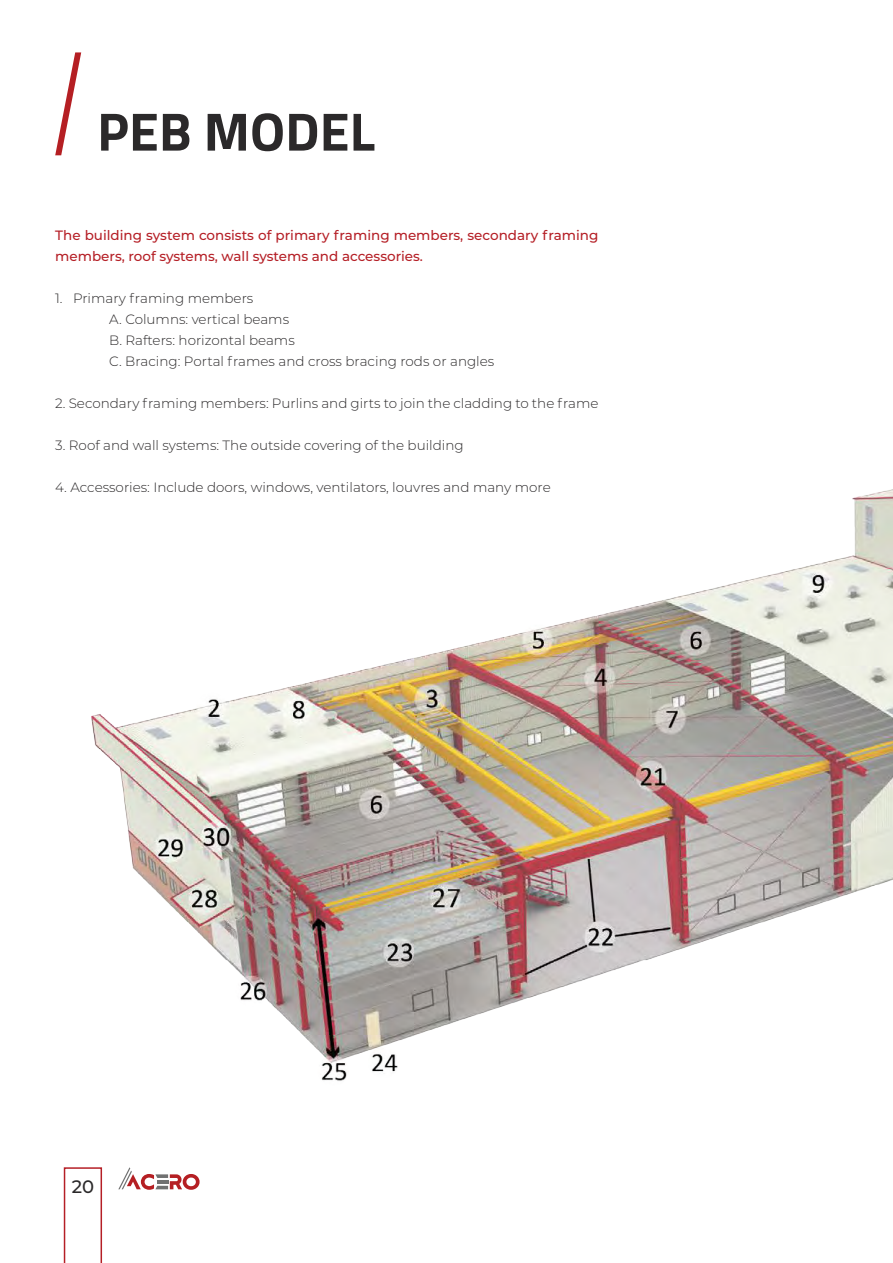
<style>
.page{position:relative;width:893px;height:1263px;background:#fff}
.page>*{position:absolute;margin:0;border:0;box-sizing:border-box;transform-origin:0 0}
.t1{font:700 54px "Titillium";color:#2b292a}
.t2{font:500 18px "Montserrat";color:#2b292a}
.t3{font:300 13.5px/21px "Montserrat";color:#2b292a}
.t4{font:500 13.5px/21px "Montserrat";color:#b51f26}
</style>
<div class="page">
<img style="left:55px;top:155px;width:838px;height:1108px">
<svg style="left:55px;top:52px;width:26px;height:103px"></svg>
<svg style="left:118px;top:1167px;width:82px;height:23px"></svg>
<h1 class="t1" style="left:97px;top:90px;width:279px">PEB MODEL</h1>
<p class="t4" style="left:55px;top:224px;width:545px">The building system consists of primary framing members, secondary framing members, roof systems, wall systems and accessories.</p>
<p class="t3" style="left:109px;top:287px;width:387px;text-indent:-54px">1. Primary framing members<br>A. Columns: vertical beams<br>B. Rafters: horizontal beams<br>C. Bracing: Portal frames and cross bracing rods or angles</p>
<p class="t3" style="left:55px;top:392px;width:545px">2. Secondary framing members: Purlins and girts to join the cladding to the frame</p>
<p class="t3" style="left:55px;top:434px;width:410px">3. Roof and wall systems: The outside covering of the building</p>
<p class="t3" style="left:55px;top:476px;width:497px">4. Accessories: Include doors, windows, ventilators, louvres and many more</p>
<h2 class="t2" style="left:72px;top:1174px;width:24px">20</h2>
</div>
